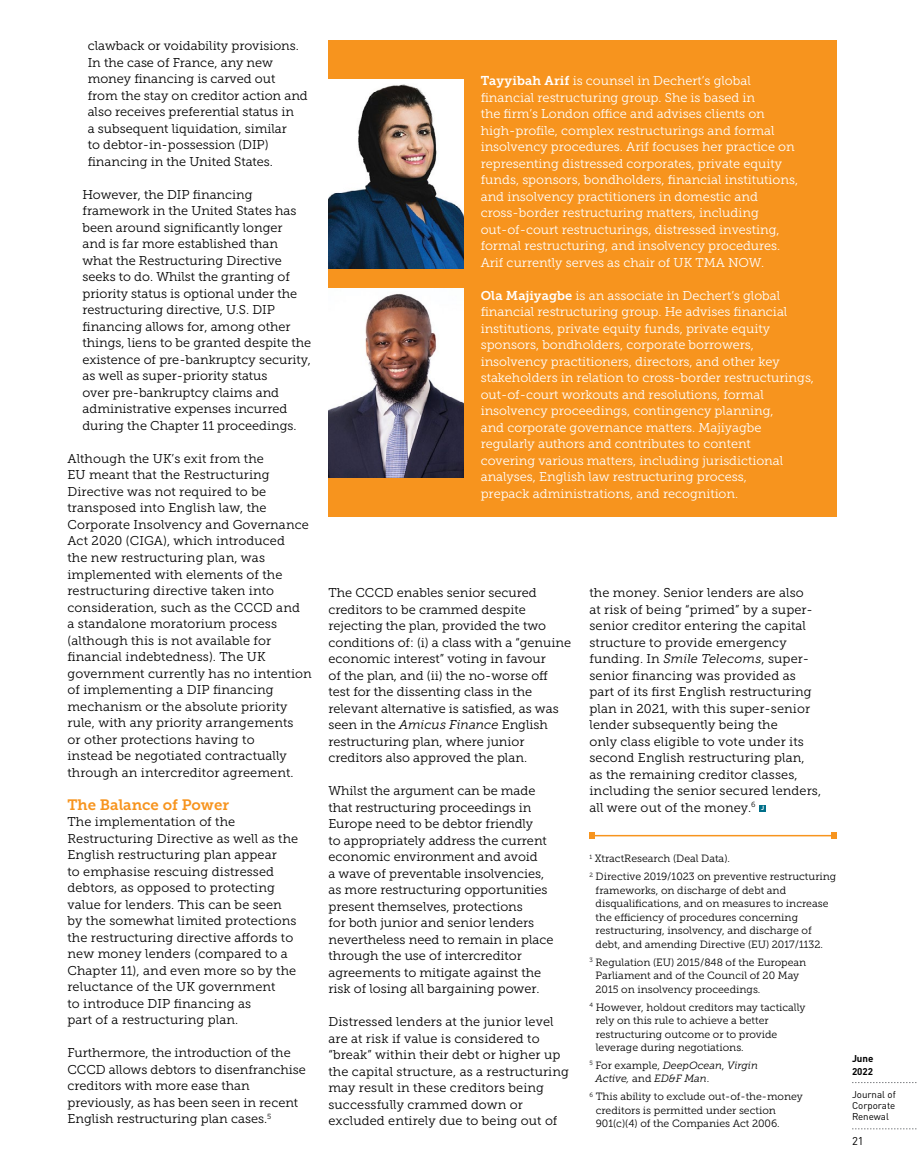
<style>
.page{position:relative;width:918px;height:1175px;background:#fff}
.page>*{position:absolute;margin:0;border:0;box-sizing:border-box;transform-origin:0 0}
.t1{font:15px "Museo Slab 700";color:#f7941e}
.t2{font:12.75px/16.5px "Museo Slab 300";color:#000}
.t3{font:12.75px/16.5px "Museo Slab 300";color:#fff}
.t4{font:11.25px "DINOT";color:#000}
.t5{font:10.5px/13.5px "Museo Slab 300";color:#000}
.t6{font:italic 10.5px/13.5px "Museo Slab 300";color:#000}
.t7{font:9.75px/11.2px "DINOT";color:#000;text-align:justify}
.t8{font:700 9.75px/12.8px "DINOT";color:#000}
.s1{font-family:"Museo Slab 700"}
.s2{font-style:italic}
.s3{font-family:"DINOT";font-weight:700;font-size:6px;color:#fff}
.s4{font-style:normal}
</style>
<div class="page">
<svg style="left:852px;top:1082px;width:65px;height:1px"></svg>
<svg style="left:852px;top:1128px;width:65px;height:1px"></svg>
<div style="left:328px;top:40px;width:509px;height:476px;background:#f7941e"></div>
<img style="left:328px;top:79px;width:136px;height:189px">
<img style="left:328px;top:289px;width:136px;height:189px">
<div style="left:759px;top:804px;width:7px;height:7px;background:#006f89"></div>
<hr style="left:592px;top:835px;width:242px;height:1px;background:#f7941e">
<svg style="left:590px;top:832px;width:6px;height:6px"></svg>
<svg style="left:831px;top:832px;width:6px;height:6px"></svg>
<p class="t2" style="left:88px;top:38px;width:222px">clawback or voidability provisions.<br>In the case of France, any new money financing is carved out from the stay on creditor action and also receives preferential status in<br>a subsequent liquidation, similar<br>to debtor-in-possession (DIP) financing in the United States.</p>
<p class="t2" style="left:82px;top:186px;width:230px">However, the DIP financing framework in the United States has been around significantly longer<br>and is far more established than what the Restructuring Directive seeks to do. Whilst the granting of priority status is optional under the restructuring directive, U.S. DIP financing allows for, among other things, liens to be granted despite the existence of pre-bankruptcy security, as well as super-priority status<br>over pre-bankruptcy claims and administrative expenses incurred during the Chapter 11 proceedings.</p>
<p class="t2" style="left:68px;top:450px;width:246px">Although the UK’s exit from the<br>EU meant that the Restructuring Directive was not required to be transposed into English law, the Corporate Insolvency and Governance Act 2020 (CIGA), which introduced<br>the new restructuring plan, was implemented with elements of the restructuring directive taken into consideration, such as the CCCD and<br>a standalone moratorium process (although this is not available for financial indebtedness). The UK government currently has no intention of implementing a DIP financing mechanism or the absolute priority rule, with any priority arrangements<br>or other protections having to<br>instead be negotiated contractually through an intercreditor agreement.</p>
<p class="t1" style="left:68px;top:796px;width:163px">The Balance of Power</p>
<p class="t2" style="left:68px;top:813px;width:232px">The implementation of the Restructuring Directive as well as the English restructuring plan appear<br>to emphasise rescuing distressed debtors, as opposed to protecting value for lenders. This can be seen by the somewhat limited protections the restructuring directive affords to new money lenders (compared to a Chapter 11), and even more so by the reluctance of the UK government<br>to introduce DIP financing as<br>part of a restructuring plan.</p>
<p class="t2" style="left:68px;top:1044px;width:240px">Furthermore, the introduction of the CCCD allows debtors to disenfranchise creditors with more ease than previously, as has been seen in recent English restructuring plan cases.<sup>5</sup></p>
<p class="t3" style="left:481px;top:73px;width:319px"><span class="s1">Tayyibah Arif</span> is counsel in Dechert’s global financial restructuring group. She is based in<br>the firm’s London office and advises clients on high-profile, complex restructurings and formal insolvency procedures. Arif focuses her practice on representing distressed corporates, private equity funds, sponsors, bondholders, financial institutions, and insolvency practitioners in domestic and cross-border restructuring matters, including out-of-court restructurings, distressed investing, formal restructuring, and insolvency procedures.<br>Arif currently serves as chair of UK TMA NOW.</p>
<p class="t3" style="left:481px;top:287px;width:335px"><span class="s1">Ola Majiyagbe</span> is an associate in Dechert’s global financial restructuring group. He advises financial institutions, private equity funds, private equity sponsors, bondholders, corporate borrowers, insolvency practitioners, directors, and other key stakeholders in relation to cross-border restructurings, out-of-court workouts and resolutions, formal insolvency proceedings, contingency planning,<br>and corporate governance matters. Majiyagbe regularly authors and contributes to content<br>covering various matters, including jurisdictional analyses, English law restructuring process,<br>prepack administrations, and recognition.</p>
<p class="t2" style="left:328px;top:584px;width:244px">The CCCD enables senior secured creditors to be crammed despite rejecting the plan, provided the two conditions of: (i) a class with a “genuine economic interest” voting in favour<br>of the plan, and (ii) the no-worse off test for the dissenting class in the relevant alternative is satisfied, as was seen in the <span class="s2">Amicus Finance</span> English restructuring plan, where junior creditors also approved the plan.</p>
<p class="t2" style="left:328px;top:782px;width:227px">Whilst the argument can be made that restructuring proceedings in Europe need to be debtor friendly<br>to appropriately address the current economic environment and avoid<br>a wave of preventable insolvencies, as more restructuring opportunities present themselves, protections<br>for both junior and senior lenders nevertheless need to remain in place through the use of intercreditor agreements to mitigate against the risk of losing all bargaining power.</p>
<p class="t2" style="left:328px;top:1013px;width:242px">Distressed lenders at the junior level are at risk if value is considered to “break” within their debt or higher up the capital structure, as a restructuring may result in these creditors being successfully crammed down or excluded entirely due to being out of</p>
<p class="t2" style="left:590px;top:584px;width:233px">the money. Senior lenders are also<br>at risk of being “primed” by a super&shy;senior creditor entering the capital structure to provide emergency funding. In <span class="s2">Smile Telecoms</span>, super&shy;senior financing was provided as part of its first English restructuring plan in 2021, with this super-senior lender subsequently being the<br>only class eligible to vote under its second English restructuring plan,<br>as the remaining creditor classes, including the senior secured lenders, all were out of the money.<sup>6</sup> <span class="s3">J</span></p>
<p class="t5" style="left:590px;top:850px;width:248px;line-height:17.9px"><sup>1</sup> XtractResearch (Deal Data).<br><sup>2</sup> Directive 2019/1023 on preventive restructuring</p>
<p class="t5" style="left:596px;top:883px;width:234px">frameworks, on discharge of debt and disqualifications, and on measures to increase the efficiency of procedures concerning restructuring, insolvency, and discharge of debt, and amending Directive (EU) 2017/1132.</p>
<p class="t5" style="left:596px;top:955px;width:212px;text-indent:-6px"><sup>3</sup> Regulation (EU) 2015/848 of the European<br>Parliament and of the Council of 20 May<br>2015 on insolvency proceedings.</p>
<p class="t5" style="left:596px;top:1000px;width:211px;text-indent:-6px"><sup>4</sup> However, holdout creditors may tactically rely on this rule to achieve a better restructuring outcome or to provide leverage during negotiations.</p>
<p class="t6" style="left:596px;top:1058px;width:164px;text-indent:-6px"><sup>5</sup> <span class="s4">For example,</span> DeepOcean<span class="s4">,</span> Virgin<br>Active, <span class="s4">and</span> ED&amp;F Man<span class="s4">.</span></p>
<p class="t5" style="left:596px;top:1089px;width:209px;text-indent:-6px"><sup>6</sup> This ability to exclude out-of-the-money creditors is permitted under section<br>901(c)(4) of the Companies Act 2006.</p>
<p class="t8" style="left:852px;top:1051px;width:23px">June<br>2022</p>
<p class="t7" style="left:852px;top:1088px;width:45px">Journal of Corporate Renewal</p>
<p class="t4" style="left:852px;top:1134px;width:13px">21</p>
</div>
